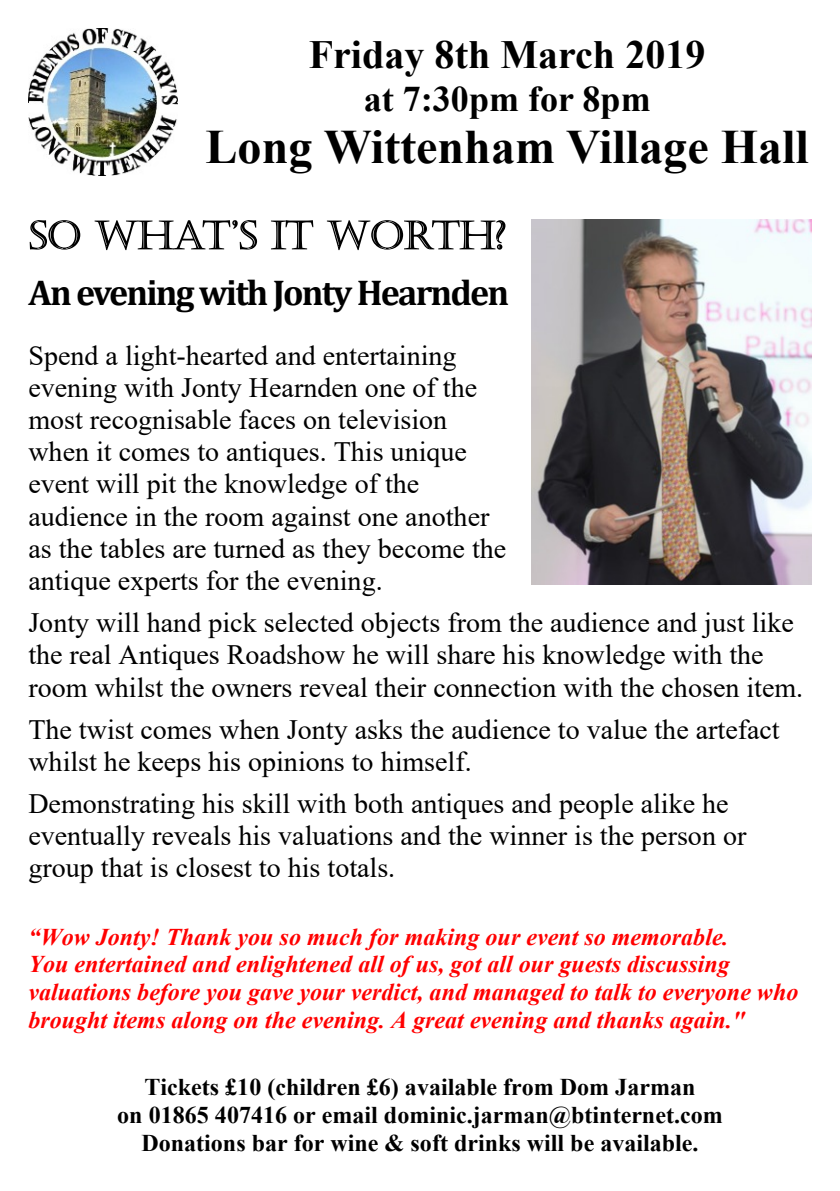
<style>
.page{position:relative;width:840px;height:1191px;background:#fff}
.page>*{position:absolute;margin:0;border:0;box-sizing:border-box;transform-origin:0 0}
.t1{font:700 48px "Times New Roman";color:#000}
.t2{font:700 40px "Times New Roman";color:#000}
.t3{font:700 36px "Cambria";letter-spacing:-.05em;color:#000}
.t4{font:700 36px "Times New Roman";color:#000}
.t5{font:28px/32.2px "Times New Roman";color:#000}
.t6{font:italic 700 24px/27.6px "Times New Roman";color:#f00}
.t7{font:700 24px/27.6px "Times New Roman";color:#000;text-align:center}
</style>
<div class="page">
<img style="left:28px;top:28px;width:150px;height:148px">
<svg style="left:30px;top:220px;width:50px;height:29px"></svg>
<svg style="left:95px;top:220px;width:162px;height:30px"></svg>
<svg style="left:271px;top:220px;width:42px;height:29px"></svg>
<svg style="left:327px;top:220px;width:178px;height:30px"></svg>
<img style="left:531px;top:219px;width:280px;height:365px">
<h2 class="t2" style="left:308px;top:41px;width:398px">Friday 8th March 2019</h2>
<p class="t4" style="left:363px;top:86px;width:288px">at 7:30pm for 8pm</p>
<h1 class="t1" style="left:205px;top:130px;width:604px">Long Wittenham Village Hall</h1>
<p class="t3" style="left:28px;top:277px;width:482px">An evening with Jonty Hearnden</p>
<p class="t5" style="left:28px;top:342px;width:479px">Spend a light-hearted and entertaining evening with Jonty Hearnden one of the most recognisable faces on television when it comes to antiques. This unique event will pit the knowledge of the audience in the room against one another as the tables are turned as they become the antique experts for the evening.</p>
<p class="t5" style="left:28px;top:609px;width:776px">Jonty will hand pick selected objects from the audience and just like the real Antiques Roadshow he will share his knowledge with the room whilst the owners reveal their connection with the chosen item.</p>
<p class="t5" style="left:28px;top:716px;width:752px">The twist comes when Jonty asks the audience to value the artefact whilst he keeps his opinions to himself.</p>
<p class="t5" style="left:28px;top:790px;width:719px">Demonstrating his skill with both antiques and people alike he eventually reveals his valuations and the winner is the person or group that is closest to his totals.</p>
<p class="t6" style="left:28px;top:925px;width:771px">“Wow Jonty! Thank you so much for making our event so memorable.<br>You entertained and enlightened all of us, got all our guests discussing valuations before you gave your verdict, and managed to talk to everyone who brought items along on the evening. A great evening and thanks again."</p>
<p class="t7" style="left:117px;top:1076px;width:606px">Tickets £10 (children £6) available from Dom Jarman<br>on 01865 407416 or email dominic.jarman@btinternet.com<br>Donations bar for wine &amp; soft drinks will be available.</p>
</div>
